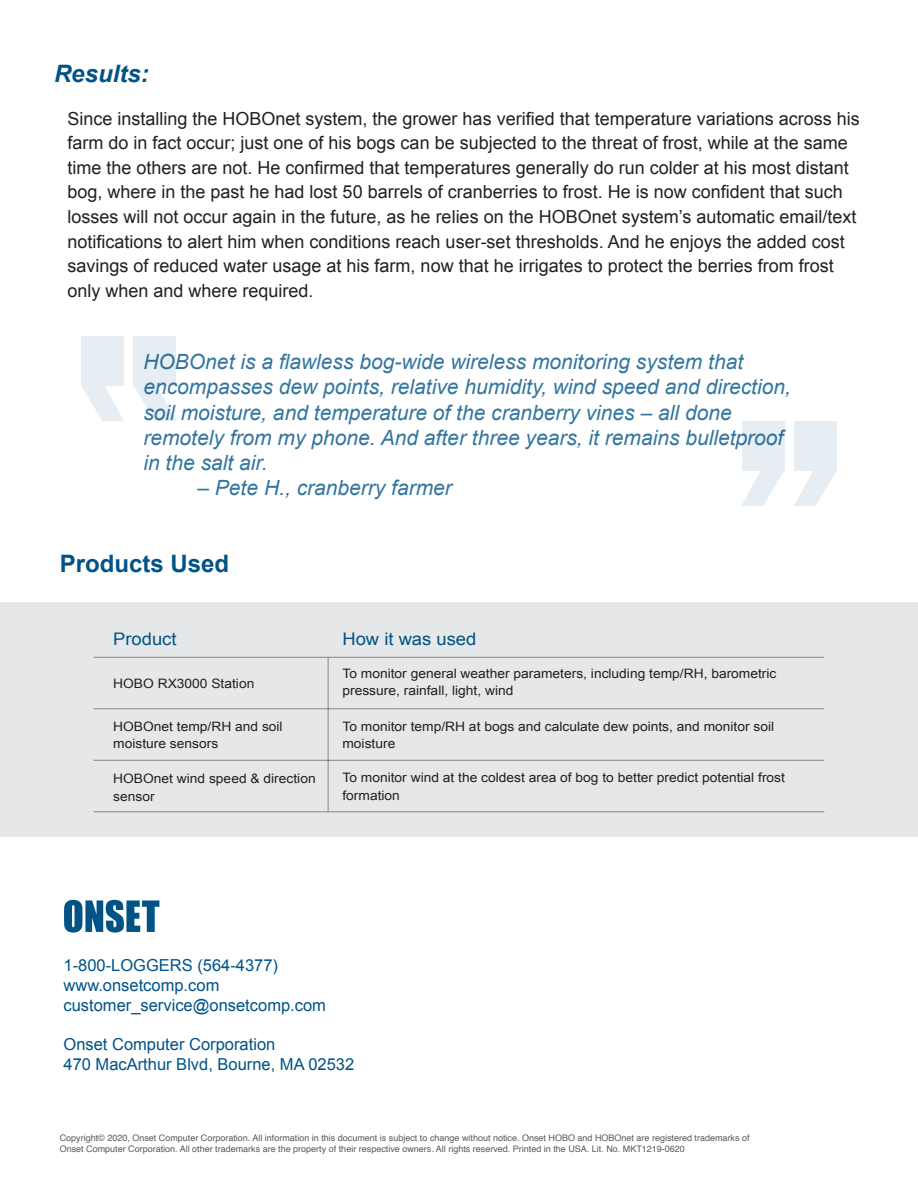
<style>
.page{position:relative;width:918px;height:1188px;background:#fff}
.page>*{position:absolute;margin:0;border:0;box-sizing:border-box;transform-origin:0 0}
.t1{font:700 24px "Arial";color:#005386}
.t2{font:italic 700 24px "Arial";color:#005386}
.t3{font:italic 21px/25.2px "Arial";color:#33769e}
.t4{font:18px/24.6px "Arial";color:#231f20}
.t5{font:17.4px "Arial";color:#005386;scale:1.06 1}
.t6{font:16.5px "Arial";color:#005386}
.t7{font:16.5px "Arial";color:#015385}
.t8{font:13.05px/17.7px "Arial";color:#231f20;scale:1.06 1}
.t9{font:9px/10.8px "Helvetica";color:#57585a}
</style>
<div class="page">
<div style="left:0;top:603px;width:918px;height:234px;background:#e6e7e9"></div>
<svg style="left:64px;top:900px;width:95px;height:33px"></svg>
<hr style="left:328px;top:657px;width:1px;height:154px;background:#231f20">
<hr style="left:94px;top:657px;width:730px;height:1px;background:#231f20">
<hr style="left:94px;top:708px;width:730px;height:1px;background:#231f20">
<hr style="left:94px;top:760px;width:730px;height:1px;background:#231f20">
<hr style="left:94px;top:811px;width:730px;height:1px;background:#231f20">
<div style="left:81px;top:336px;width:43px;height:50px;background:#e6eef3"></div>
<svg style="left:82px;top:386px;width:42px;height:35px"></svg>
<div style="left:134px;top:336px;width:42px;height:50px;background:#e6eef3"></div>
<svg style="left:134px;top:386px;width:42px;height:35px"></svg>
<div style="left:794px;top:421px;width:43px;height:49px;background:#e6eef3"></div>
<svg style="left:794px;top:470px;width:43px;height:36px"></svg>
<div style="left:742px;top:421px;width:42px;height:49px;background:#e6eef3"></div>
<svg style="left:742px;top:470px;width:42px;height:36px"></svg>
<p class="t2" style="left:54px;top:58px;width:96px">Results:</p>
<p class="t4" style="left:68px;top:106px;width:794px">Since installing the HOBOnet system, the grower has verified that temperature variations across his farm do in fact occur; just one of his bogs can be subjected to the threat of frost, while at the same time the others are not. He confirmed that temperatures generally do run colder at his most distant bog, where in the past he had lost 50 barrels of cranberries to frost. He is now confident that such losses will not occur again in the future, as he relies on the HOBOnet system’s automatic email/text notifications to alert him when conditions reach user-set thresholds. And he enjoys the added cost savings of reduced water usage at his farm, now that he irrigates to protect the berries from frost only when and where required.</p>
<p class="t3" style="left:143px;top:350px;width:649px">HOBOnet is a flawless bog-wide wireless monitoring system that encompasses dew points, relative humidity, wind speed and direction, soil moisture, and temperature of the cranberry vines – all done remotely from my phone. And after three years, it remains bulletproof in the salt air.</p>
<p class="t3" style="left:197px;top:476px;width:256px">– Pete H., cranberry farmer</p>
<p class="t1" style="left:60px;top:548px;width:171px">Products Used</p>
<p class="t5" style="left:113px;top:627px;width:61px">Product</p>
<p class="t5" style="left:342px;top:627px;width:128px">How it was used</p>
<p class="t8" style="left:342px;top:664px;width:411px">To monitor general weather parameters, including temp/RH, barometric pressure, rainfall, light, wind</p>
<p class="t8" style="left:342px;top:717px;width:409px">To monitor temp/RH at bogs and calculate dew points, and monitor soil moisture</p>
<p class="t8" style="left:342px;top:769px;width:419px">To monitor wind at the coldest area of bog to better predict potential frost formation</p>
<p class="t8" style="left:113px;top:675px;width:135px">HOBO RX3000 Station</p>
<p class="t8" style="left:113px;top:717px;width:161px">HOBOnet temp/RH and soil moisture sensors</p>
<p class="t8" style="left:113px;top:770px;width:193px">HOBOnet wind speed &amp; direction sensor</p>
<p class="t6" style="left:64px;top:954px;width:216px">1-800-LOGGERS (564-4377)</p>
<p class="t6" style="left:64px;top:974px;width:157px">www.onsetcomp.com</p>
<p class="t6" style="left:64px;top:994px;width:264px">customer_service@onsetcomp.com</p>
<p class="t7" style="left:64px;top:1034px;width:213px">Onset Computer Corporation</p>
<p class="t7" style="left:64px;top:1053px;width:292px">470 MacArthur Blvd, Bourne, MA 02532</p>
<p class="t9" style="left:60px;top:1132px;width:691px">Copyright© 2020, Onset Computer Corporation. All information in this document is subject to change without notice. Onset HOBO and HOBOnet are registered trademarks of<br>Onset Computer Corporation. All other trademarks are the property of their respective owners. All rights reserved. Printed in the USA. Lit. No. MKT1219-0620</p>
</div>
